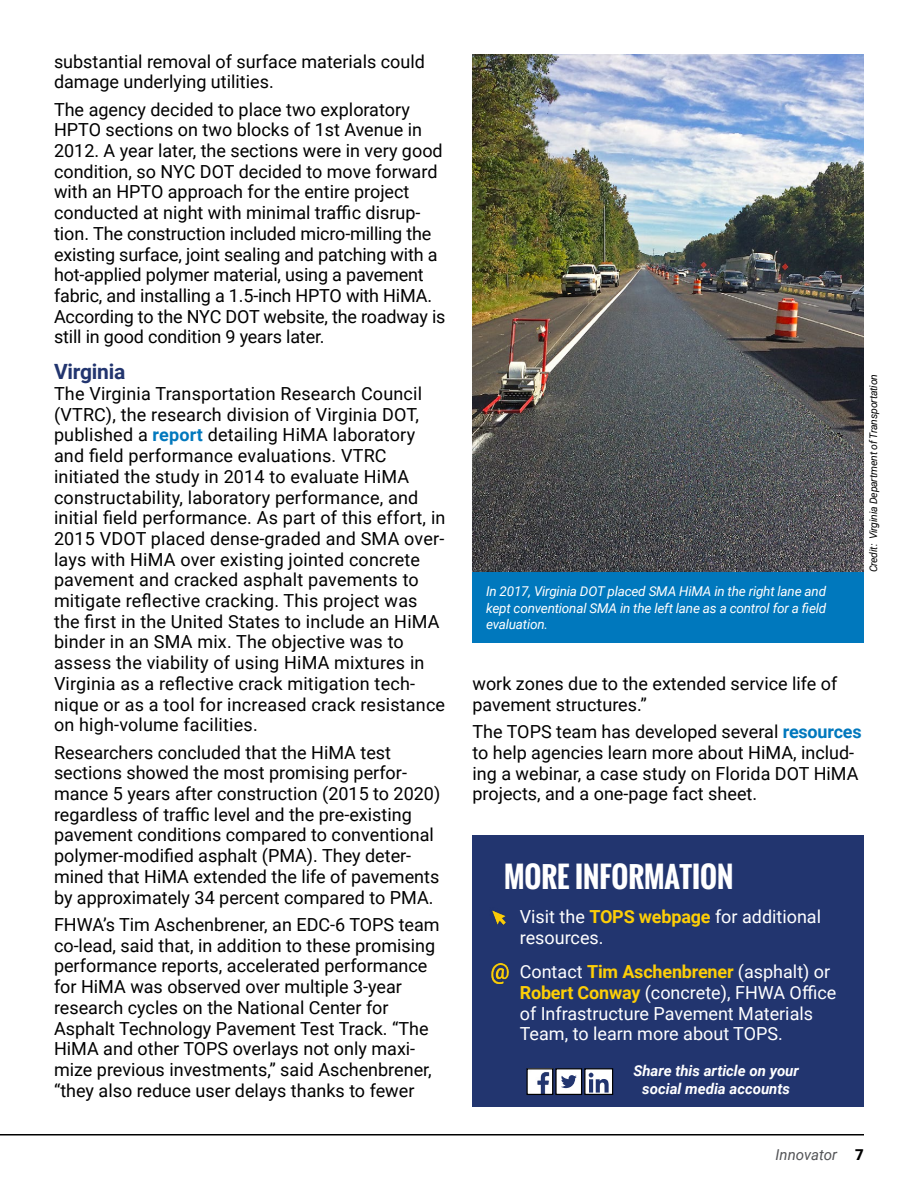
<style>
.page{position:relative;width:918px;height:1188px;background:#fff}
.page>*{position:absolute;margin:0;border:0;box-sizing:border-box;transform-origin:0 0}
.t1{font:700 28.5px "Oswald";color:#fff}
.t2{font:700 21px "Roboto";letter-spacing:-.01em;color:#22356f}
.t3{font:18px/20.7px "Roboto";color:#000}
.t4{font:18px/20.7px "Roboto";color:#fff}
.t5{font:italic 700 15px/18px "Roboto";color:#fff;text-align:center}
.t6{font:italic 15px "Roboto";color:#535457}
.t7{font:italic 13.5px/16.2px "Roboto";letter-spacing:-.015em;color:#fff;text-align:justify}
.t8{font:italic 10.5px "Roboto";letter-spacing:-.02em;color:#000}
.s1{font-weight:700;color:#0078bd}
.s2{font-weight:700;color:#fdce07}
.s3{font-weight:900;font-style:normal;color:#000}
</style>
<div class="page">
<hr style="left:0;top:1134px;width:864px;height:2px;background:#000">
<div style="left:472px;top:835px;width:392px;height:272px;background:#22356f"></div>
<img style="left:492px;top:910px;width:14px;height:15px">
<img style="left:491px;top:964px;width:18px;height:19px">
<img style="left:528px;top:1070px;width:23px;height:23px">
<div style="left:526px;top:1068px;width:27px;height:27px;border:1px solid #000"></div>
<div style="left:555px;top:1068px;width:27px;height:27px;border:1px solid #000"></div>
<svg style="left:556px;top:1069px;width:55px;height:25px"></svg>
<div style="left:584px;top:1068px;width:29px;height:27px;border:1px solid #000"></div>
<img style="left:472px;top:54px;width:392px;height:518px">
<div style="left:472px;top:572px;width:392px;height:71px;background:#0078bd"></div>
<p class="t3" style="left:54px;top:50px;width:372px">substantial removal of surface materials could damage underlying utilities.</p>
<p class="t3" style="left:54px;top:98px;width:393px">The agency decided to place two exploratory HPTO sections on two blocks of 1st Avenue in 2012. A year later, the sections were in very good condition, so NYC DOT decided to move forward with an HPTO approach for the entire project conducted at night with minimal traffic disrup&shy;tion. The construction included micro-milling the existing surface, joint sealing and patching with a hot-applied polymer material, using a pavement fabric, and installing a 1.5-inch HPTO with HiMA.<br>According to the NYC DOT website, the roadway is still in good condition 9 years later.</p>
<p class="t2" style="left:54px;top:357px;width:73px">Virginia</p>
<p class="t3" style="left:54px;top:383px;width:393px">The Virginia Transportation Research Council (VTRC), the research division of Virginia DOT, published a <span class="s1">report</span> detailing HiMA laboratory and field performance evaluations. VTRC initiated the study in 2014 to evaluate HiMA constructability, laboratory performance, and initial field performance. As part of this effort, in 2015 VDOT placed dense-graded and SMA over&shy;lays with HiMA over existing jointed concrete pavement and cracked asphalt pavements to mitigate reflective cracking. This project was the first in the United States to include an HiMA binder in an SMA mix. The objective was to assess the viability of using HiMA mixtures in Virginia as a reflective crack mitigation tech&shy;nique or as a tool for increased crack resistance on high-volume facilities.</p>
<p class="t3" style="left:54px;top:741px;width:388px">Researchers concluded that the HiMA test sections showed the most promising perfor&shy;mance 5 years after construction (2015 to 2020) regardless of traffic level and the pre-existing pavement conditions compared to conventional polymer-modified asphalt (PMA). They deter&shy;mined that HiMA extended the life of pavements by approximately 34 percent compared to PMA.</p>
<p class="t3" style="left:54px;top:914px;width:387px">FHWA’s Tim Aschenbrener, an EDC-6 TOPS team co-lead, said that, in addition to these promising performance reports, accelerated performance for HiMA was observed over multiple 3-year research cycles on the National Center for Asphalt Technology Pavement Test Track. “The HiMA and other TOPS overlays not only maxi&shy;mize previous investments,” said Aschenbrener, “they also reduce user delays thanks to fewer</p>
<p class="t7" style="left:486px;top:583px;width:342px">In 2017, Virginia DOT placed SMA HiMA in the right lane and kept conventional SMA in the left lane as a control for a field evaluation.</p>
<p class="t8" style="left:866px;top:572px;width:200px;rotate:-90deg">Credit: Virginia Department of Transportation</p>
<p class="t3" style="left:472px;top:673px;width:366px">work zones due to the extended service life of pavement structures.”</p>
<p class="t3" style="left:472px;top:721px;width:391px">The TOPS team has developed several <span class="s1">resources </span>to help agencies learn more about HiMA, includ&shy;ing a webinar, a case study on Florida DOT HiMA projects, and a one-page fact sheet.</p>
<h1 class="t1" style="left:504px;top:855px;width:231px">MORE INFORMATION</h1>
<p class="t4" style="left:520px;top:906px;width:303px">Visit the <span class="s2">TOPS webpage</span> for additional resources.</p>
<p class="t4" style="left:520px;top:961px;width:318px">Contact <span class="s2">Tim Aschenbrener</span> (asphalt) or <span class="s2">Robert Conway</span> (concrete), FHWA Office of Infrastructure Pavement Materials Team, to learn more about TOPS.</p>
<p class="t5" style="left:633px;top:1062px;width:167px">Share this article on your social media accounts</p>
<p class="t6" style="left:776px;top:1144px;width:90px">Innovator <span class="s3">7</span></p>
</div>
